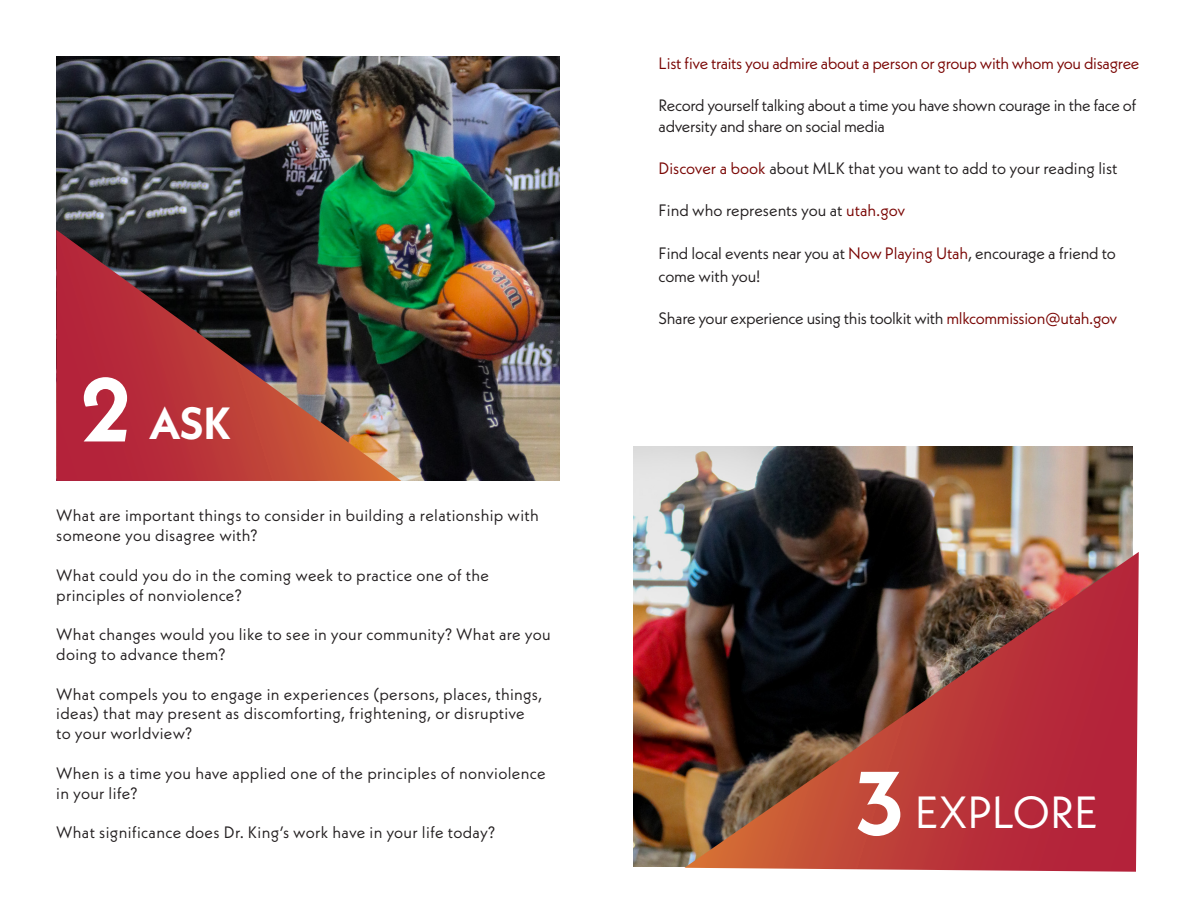
<style>
.page{position:relative;width:1193px;height:923px;background:#fff}
.page>*{position:absolute;margin:0;border:0;box-sizing:border-box;transform-origin:0 0}
.t1{font:700 90px "Neue Kabel";color:#fff}
.t2{font:45px "Neue Kabel";letter-spacing:-.01em;color:#fff}
.t3{font:700 45px "Neue Kabel";color:#fff}
.t4{font:16.5px/19.8px "Neue Kabel";letter-spacing:.015em;color:#231f20}
.t5{font:16.5px/21px "Neue Kabel";letter-spacing:-.02em;color:#231f20}
.t6{font:16.5px/22.5px "Neue Kabel";letter-spacing:-.01em;color:#231f20}
.t7{font:16.5px "Neue Kabel";letter-spacing:-.02em;color:#7a0604}
.s1{color:#7a0604}
</style>
<div class="page">
<img style="left:56px;top:56px;width:504px;height:425px">
<img style="left:633px;top:446px;width:499px;height:420px">
<img style="left:684px;top:552px;width:454px;height:319px">
<img style="left:56px;top:230px;width:345px;height:251px">
<p class="t1" style="left:80px;top:353px;width:54px">2</p>
<p class="t3" style="left:149px;top:394px;width:84px">ASK</p>
<p class="t4" style="left:56px;top:505px;width:484px">What are important things to consider in building a relationship with someone you disagree with?</p>
<p class="t4" style="left:56px;top:565px;width:434px">What could you do in the coming week to practice one of the principles of nonviolence?</p>
<p class="t4" style="left:56px;top:624px;width:496px">What changes would you like to see in your community? What are you doing to advance them?</p>
<p class="t4" style="left:56px;top:683px;width:487px">What compels you to engage in experiences (persons, places, things, ideas) that may present as discomforting, frightening, or disruptive to your worldview?</p>
<p class="t4" style="left:56px;top:763px;width:491px">When is a time you have applied one of the principles of nonviolence in your life?</p>
<p class="t4" style="left:56px;top:822px;width:440px">What significance does Dr. King’s work have in your life today?</p>
<p class="t7" style="left:658px;top:52px;width:482px">List five traits you admire about a person or group with whom you disagree</p>
<p class="t5" style="left:658px;top:94px;width:479px">Record yourself talking about a time you have shown courage in the face of adversity and share on social media</p>
<p class="t4" style="left:658px;top:158px;width:460px"><span class="s1">Discover a book</span> about MLK that you want to add to your reading list</p>
<p class="t4" style="left:658px;top:200px;width:248px">Find who represents you at <span class="s1">utah.gov</span></p>
<p class="t6" style="left:658px;top:242px;width:459px">Find local events near you at <span class="s1">Now Playing Utah</span>, encourage a friend to come with you!</p>
<p class="t5" style="left:658px;top:307px;width:460px">Share your experience using this toolkit with <span class="s1">mlkcommission@utah.gov</span></p>
<p class="t1" style="left:855px;top:746px;width:51px">3</p>
<p class="t2" style="left:914px;top:783px;width:185px">EXPLORE</p>
</div>
